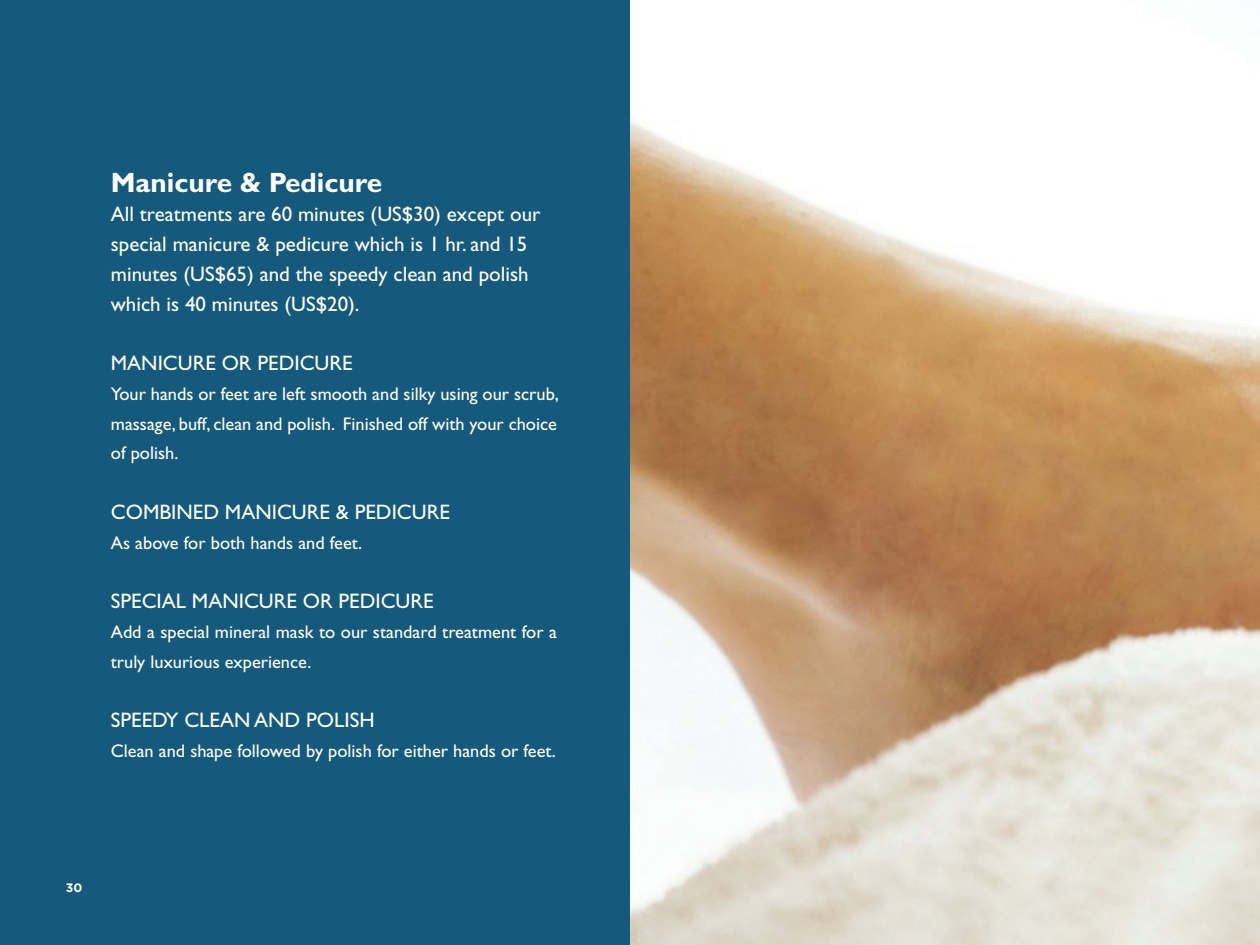
<style>
.page{position:relative;width:1260px;height:945px;background:#fff}
.page>*{position:absolute;margin:0;border:0;box-sizing:border-box;transform-origin:0 0}
.t1{font:700 28px "Gill Sans";color:#fff}
.t2{font:21px/29.8px "Gill Sans";color:#fff}
.t3{font:18.38px/29.8px "Gill Sans";color:#fff;text-align:justify}
.t4{font:700 12.25px "Gotham";color:#fff}
</style>
<div class="page">
<div style="left:0;top:0;width:658px;height:945px;background:#155a7c"></div>
<img style="left:630px;top:0;width:630px;height:945px">
<p class="t1" style="left:111px;top:166px;width:273px">Manicure &amp; Pedicure</p>
<p class="t2" style="left:111px;top:199px;width:431px">All treatments are 60 minutes (US$30) except our special manicure &amp; pedicure which is 1 hr. and 15 minutes (US$65) and the speedy clean and polish which is 40 minutes (US$20).</p>
<p class="t2" style="left:111px;top:348px;width:243px">MANICURE OR PEDICURE</p>
<p class="t3" style="left:111px;top:379px;width:449px">Your hands or feet are left smooth and silky using our scrub, massage, buff, clean and polish. Finished off with your choice of polish.</p>
<p class="t2" style="left:111px;top:497px;width:341px">COMBINED MANICURE &amp; PEDICURE</p>
<p class="t3" style="left:111px;top:528px;width:253px">As above for both hands and feet.</p>
<p class="t2" style="left:111px;top:586px;width:324px">SPECIAL MANICURE OR PEDICURE</p>
<p class="t3" style="left:111px;top:617px;width:448px">Add a special mineral mask to our standard treatment for a truly luxurious experience.</p>
<p class="t2" style="left:111px;top:705px;width:265px">SPEEDY CLEAN AND POLISH</p>
<p class="t3" style="left:111px;top:736px;width:446px">Clean and shape followed by polish for either hands or feet.</p>
<p class="t4" style="left:66px;top:881px;width:18px">30</p>
</div>
